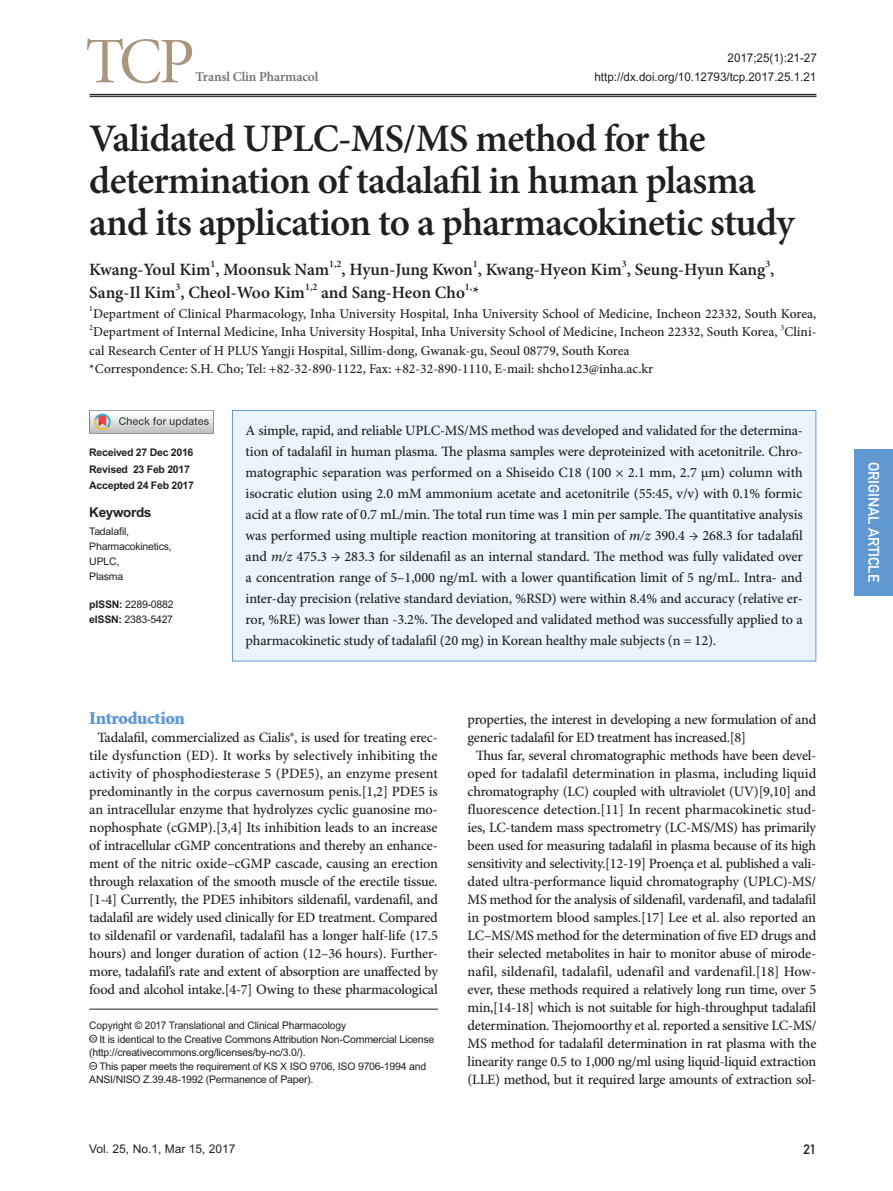
<style>
.page{position:relative;width:893px;height:1191px;background:#fff}
.page>*{position:absolute;margin:0;border:0;box-sizing:border-box;transform-origin:0 0}
.t1{font:65.25px "Minion Pro Subh";color:#a9967f}
.t2{font:600 39px/42px "Minion Pro";letter-spacing:-.02em;color:#231f20}
.t3{font:900 18px "Minion";letter-spacing:-.02em;color:#6098d1}
.Body_Text_2{font:600 17.25px "Minion Pro";letter-spacing:-.005em;color:#231f20}
.t4{font:15px "DIN 1451 Mittelschrift Regular";letter-spacing:-.01em;color:#fff}
.t5{font:500 14.25px/18px "Minion Pro";letter-spacing:-.015em;color:#231f20;text-align:center}
.t6{font:500 13.5px "Minion Pro";color:#231f20}
.t7{font:600 13.5px "Minion Pro";letter-spacing:-.01em;color:#6c6d70}
.t8{font:700 13.5px "Arial MT Std";letter-spacing:-.025em;color:#231f20}
.t9{font:13.5px "DIN 1451 Mittelschrift Regular";color:#231f20}
.t10{font:12px "Arial MT Std";color:#231f20}
.t11{font:10.5px/13.5px "Arial MT Std";letter-spacing:-.02em;color:#231f20}
.t12{font:700 10.5px "Arial MT Std";letter-spacing:-.025em;color:#231f20}
.Body_Text_2-2{font:600 10.05px "Minion Pro";color:#231f20}
.t13{font:500 7.8px "Minion Pro";color:#231f20}
.s1{font-weight:700}
.s2{font-style:italic}
</style>
<div class="page">
<hr style="left:90px;top:94px;width:726px;height:1px;background:#231f20">
<hr style="left:90px;top:96px;width:726px;height:1px;background:#231f20">
<div style="left:232px;top:410px;width:584px;height:251px;background:#eaf5fb"></div>
<div style="left:232px;top:410px;width:584px;height:251px;border:1px solid #6098d1"></div>
<hr style="left:89px;top:1009px;width:349px;height:1px;background:#231f20">
<div style="left:89px;top:1034px;width:8px;height:8px;border:1px solid #3e3e3f;border-radius:50%"></div>
<div style="left:89px;top:1062px;width:8px;height:7px;border:1px solid #3e3e3f;border-radius:50%"></div>
<svg style="left:91px;top:1064px;width:5px;height:3px"></svg>
<svg style="left:90px;top:410px;width:124px;height:24px"></svg>
<div style="left:855px;top:449px;width:38px;height:146px;background:#6098d1"></div>
<h1 class="t1" style="left:85px;top:22px;width:111px">TCP</h1>
<p class="t7" style="left:196px;top:67px;width:124px">Transl Clin Pharmacol</p>
<p class="t10" style="left:727px;top:51px;width:91px">2017;25(1):21-27</p>
<p class="t10" style="left:594px;top:70px;width:223px">http://dx.doi.org/10.12793/tcp.2017.25.1.21</p>
<p class="t2" style="left:89px;top:117px;width:707px">Validated UPLC-MS/MS method for the determination of tadalafil in human plasma and its application to a pharmacokinetic study</p>
<p class="Body_Text_2" style="left:89px;top:258px;width:241px">Kwang-Youl Kim , Moonsuk Nam</p>
<p class="Body_Text_2-2" style="left:211px;top:257px;width:6px">1</p>
<p class="Body_Text_2-2" style="left:329px;top:257px;width:14px">1,2</p>
<p class="Body_Text_2" style="left:342px;top:258px;width:434px">, Hyun-Jung Kwon , Kwang-Hyeon Kim , Seung-Hyun Kang ,</p>
<p class="Body_Text_2-2" style="left:473px;top:257px;width:6px">1</p>
<p class="Body_Text_2-2" style="left:622px;top:257px;width:6px">3</p>
<p class="Body_Text_2-2" style="left:765px;top:257px;width:6px">3</p>
<p class="Body_Text_2-2" style="left:175px;top:280px;width:6px">3</p>
<p class="Body_Text_2-2" style="left:305px;top:280px;width:14px">1,2</p>
<p class="Body_Text_2" style="left:321px;top:280px;width:160px">and Sang-Heon Cho *</p>
<p class="Body_Text_2-2" style="left:465px;top:280px;width:9px">1,</p>
<p class="Body_Text_2" style="left:89px;top:280px;width:217px">Sang-Il Kim , Cheol-Woo Kim</p>
<p class="t13" style="left:89px;top:304px;width:5px">1</p>
<p class="t6" style="left:93px;top:305px;width:725px">Department of Clinical Pharmacology, Inha University Hospital, Inha University School of Medicine, Incheon 22332, South Korea,</p>
<p class="t13" style="left:89px;top:323px;width:5px">2</p>
<p class="t6" style="left:93px;top:324px;width:686px">Department of Internal Medicine, Inha University Hospital, Inha University School of Medicine, Incheon 22332, South Korea,</p>
<p class="t13" style="left:780px;top:323px;width:5px">3</p>
<p class="t6" style="left:784px;top:324px;width:34px">Clini-</p>
<p class="t6" style="left:89px;top:342px;width:542px">cal Research Center of H PLUS Yangji Hospital, Sillim-dong, Gwanak-gu, Seoul 08779, South Korea</p>
<p class="t6" style="left:89px;top:361px;width:566px">*Correspondence: S.H. Cho; Tel: +82-32-890-1122, Fax: +82-32-890-1110, E-mail: shcho123@inha.ac.kr</p>
<p class="t12" style="left:89px;top:446px;width:106px">Received 27 Dec 2016</p>
<p class="t12" style="left:89px;top:463px;width:102px">Revised 23 Feb 2017</p>
<p class="t12" style="left:89px;top:479px;width:106px">Accepted 24 Feb 2017</p>
<p class="t8" style="left:89px;top:504px;width:64px">Keywords</p>
<p class="t11" style="left:89px;top:524px;width:41px">Tadalafil,</p>
<p class="t11" style="left:89px;top:539px;width:84px">Pharmacokinetics,</p>
<p class="t11" style="left:89px;top:554px;width:32px">UPLC,</p>
<p class="t11" style="left:89px;top:569px;width:35px">Plasma</p>
<p class="t11" style="left:89px;top:597px;width:86px"><span class="s1">pISSN:</span> 2289-0882</p>
<p class="t11" style="left:89px;top:612px;width:85px"><span class="s1">eISSN:</span> 2383-5427</p>
<p class="t5" style="left:246px;top:421px;width:559px;line-height:21px;text-align:justify">A simple, rapid, and reliable UPLC-MS/MS method was developed and validated for the determina&shy;tion of tadalafil in human plasma. The plasma samples were deproteinized with acetonitrile. Chro&shy;matographic separation was performed on a Shiseido C18 (100 × 2.1 mm, 2.7 μm) column with isocratic elution using 2.0 mM ammonium acetate and acetonitrile (55:45, v/v) with 0.1% formic acid at a flow rate of 0.7 mL/min. The total run time was 1 min per sample. The quantitative analysis was performed using multiple reaction monitoring at transition of <span class="s2">m/z</span> 390.4 → 268.3 for tadalafil and <span class="s2">m/z</span> 475.3 → 283.3 for sildenafil as an internal standard. The method was fully validated over a concentration range of 5–1,000 ng/mL with a lower quantification limit of 5 ng/mL. Intra- and inter-day precision (relative standard deviation, %RSD) were within 8.4% and accuracy (relative er&shy;ror, %RE) was lower than -3.2%. The developed and validated method was successfully applied to a pharmacokinetic study of tadalafil (20 mg) in Korean healthy male subjects (n = 12).</p>
<p class="t3" style="left:89px;top:708px;width:97px">Introduction</p>
<p class="t5" style="left:89px;top:729px;width:350px">Tadalafil, commercialized as Cialis®, is used for treating erec&shy;tile dysfunction (ED). It works by selectively inhibiting the activity of phosphodiesterase 5 (PDE5), an enzyme present predominantly in the corpus cavernosum penis.[1,2] PDE5 is an intracellular enzyme that hydrolyzes cyclic guanosine mo&shy;nophosphate (cGMP).[3,4] Its inhibition leads to an increase of intracellular cGMP concentrations and thereby an enhance&shy;ment of the nitric oxide–cGMP cascade, causing an erection through relaxation of the smooth muscle of the erectile tissue. [1-4] Currently, the PDE5 inhibitors sildenafil, vardenafil, and tadalafil are widely used clinically for ED treatment. Compared to sildenafil or vardenafil, tadalafil has a longer half-life (17.5 hours) and longer duration of action (12–36 hours). Further&shy;more, tadalafil’s rate and extent of absorption are unaffected by food and alcohol intake.[4-7] Owing to these pharmacological</p>
<p class="t11" style="left:89px;top:1018px;width:258px">Copyright © 2017 Translational and Clinical Pharmacology</p>
<p class="t11" style="left:89px;top:1032px;width:347px;text-indent:10px">It is identical to the Creative Commons Attribution Non-Commercial License (http://creativecommons.org/licenses/by-nc/3.0/).</p>
<p class="t11" style="left:89px;top:1059px;width:338px;text-indent:10px">This paper meets the requirement of KS X ISO 9706, ISO 9706-1994 and<br>ANSI/NISO Z.39.48-1992 (Permanence of Paper).</p>
<p class="t5" style="left:468px;top:711px;width:350px;text-align:left">properties, the interest in developing a new formulation of and generic tadalafil for ED treatment has increased.[8]</p>
<p class="t5" style="left:468px;top:747px;width:350px">Thus far, several chromatographic methods have been devel&shy;oped for tadalafil determination in plasma, including liquid chromatography (LC) coupled with ultraviolet (UV)[9,10] and fluorescence detection.[11] In recent pharmacokinetic stud&shy;ies, LC-tandem mass spectrometry (LC-MS/MS) has primarily been used for measuring tadalafil in plasma because of its high sensitivity and selectivity.[12-19] Proença et al. published a vali&shy;dated ultra-performance liquid chromatography (UPLC)-MS/ MS method for the analysis of sildenafil, vardenafil, and tadalafil in postmortem blood samples.[17] Lee et al. also reported an LC–MS/MS method for the determination of five ED drugs and their selected metabolites in hair to monitor abuse of mirode&shy;nafil, sildenafil, tadalafil, udenafil and vardenafil.[18] How&shy;ever, these methods required a relatively long run time, over 5 min,[14-18] which is not suitable for high-throughput tadalafil determination. Thejomoorthy et al. reported a sensitive LC-MS/ MS method for tadalafil determination in rat plasma with the linearity range 0.5 to 1,000 ng/ml using liquid-liquid extraction (LLE) method, but it required large amounts of extraction sol-</p>
<p class="t10" style="left:89px;top:1141px;width:148px">Vol. 25, No.1, Mar 15, 2017</p>
<p class="t9" style="left:803px;top:1141px;width:14px">21</p>
<p class="t4" style="left:883px;top:462px;width:121px;rotate:90deg">ORIGINAL ARTICLE</p>
</div>
